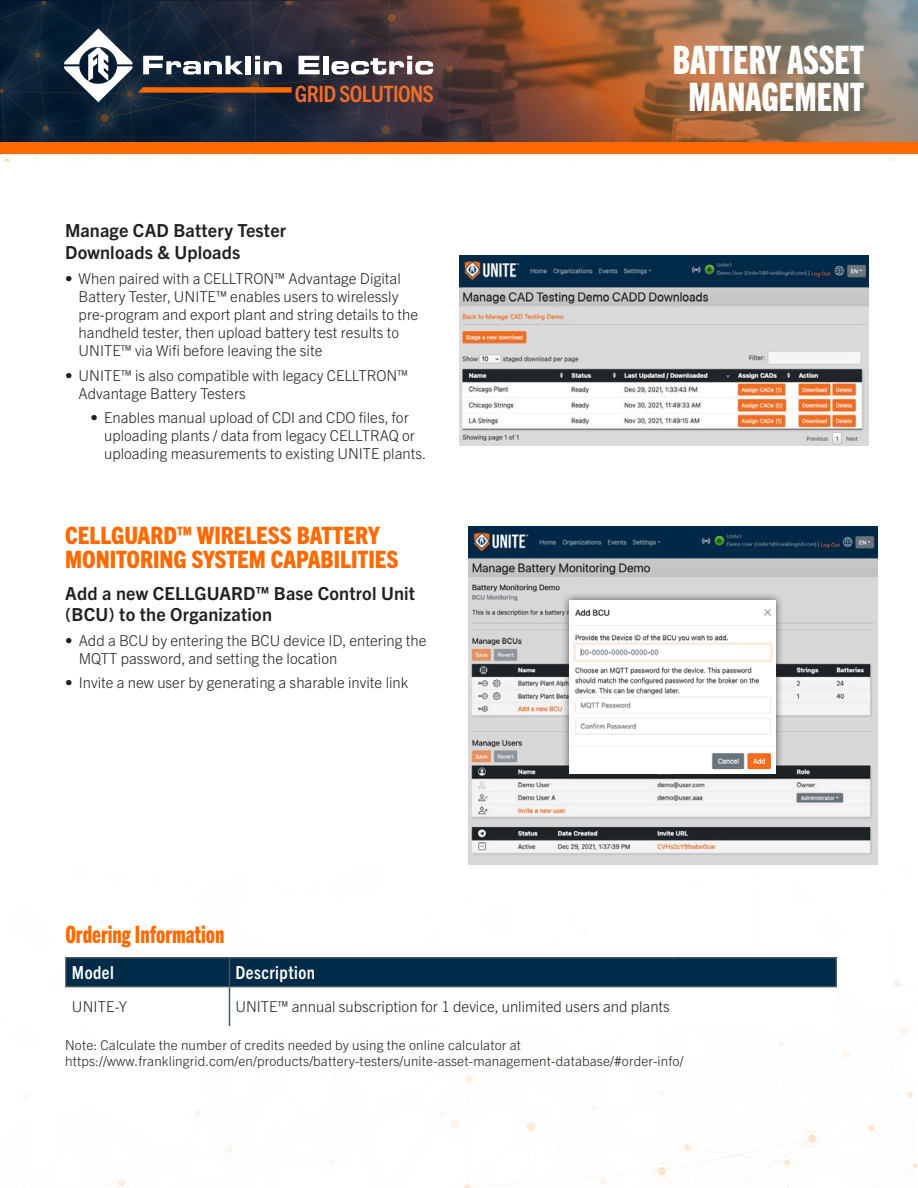
<style>
.page{position:relative;width:918px;height:1188px;background:#fff}
.page>*{position:absolute;margin:0;border:0;box-sizing:border-box;transform-origin:0 0}
.First_Paragraph_Sellsheet{font:39.3px/36.8px "Trade Gothic Next LT Pro Hv Cm";color:#fff;text-align:center}
.First_Paragraph_Sellsheet-2{font:800 condensed 24px/24px "Trade Gothic Next LT Pro";color:#ff6a00}
.First_Paragraph_Sellsheet-3{font:24px "Trade Gothic Next LT Pro Hv Cm";color:#ff6a00}
.t1{font:700 condensed 22.5px "Trade Gothic Next LT Pro";letter-spacing:-.025em;color:#f36c24}
.t2{font:700 18px/21px "Trade Gothic Next LT Pro";letter-spacing:.01em;color:#231f20}
.First_Paragraph_Sellsheet-4{font:700 condensed 18px "Trade Gothic Next LT Pro";letter-spacing:.025em;color:#fff}
.First_Paragraph_Sellsheet-5{font:300 15px/18px "Trade Gothic Next LT Pro";color:#231f20}
.First_Paragraph_Sellsheet-6{font:300 13.5px "Trade Gothic Next LT Pro";letter-spacing:.01em;color:#231f20}
</style>
<div class="page">
<svg style="left:293px;top:1px;width:625px;height:161px;background:#795a4c"></svg>
<svg style="left:381px;top:125px;width:9px;height:9px"></svg>
<svg style="left:447px;top:66px;width:6px;height:7px"></svg>
<svg style="left:619px;top:9px;width:9px;height:9px"></svg>
<svg style="left:550px;top:90px;width:368px;height:72px;background:#a77b5d"></svg>
<svg style="left:787px;top:65px;width:18px;height:18px"></svg>
<svg style="left:383px;top:9px;width:18px;height:18px"></svg>
<svg style="left:299px;top:56px;width:21px;height:22px"></svg>
<div style="left:323px;top:56px;width:5px;height:18px;background:#fff"></div>
<svg style="left:331px;top:56px;width:102px;height:19px"></svg>
<svg style="left:0;top:0;width:293px;height:162px;background:#343f4c"></svg>
<div style="left:0;top:143px;width:918px;height:11px;background:#ff6a00"></div>
<svg style="left:465px;top:1076px;width:8px;height:8px"></svg>
<svg style="left:527px;top:1122px;width:9px;height:10px"></svg>
<svg style="left:464px;top:1184px;width:6px;height:4px"></svg>
<svg style="left:194px;top:1110px;width:7px;height:7px"></svg>
<svg style="left:113px;top:1179px;width:15px;height:9px"></svg>
<svg style="left:661px;top:981px;width:257px;height:207px"></svg>
<svg style="left:842px;top:1050px;width:8px;height:9px"></svg>
<svg style="left:803px;top:1130px;width:18px;height:18px"></svg>
<svg style="left:653px;top:1162px;width:18px;height:18px"></svg>
<img style="left:468px;top:526px;width:410px;height:339px">
<div style="left:562px;top:592px;width:222px;height:189px;background:#231f20;opacity:.75"></div>
<img style="left:570px;top:600px;width:206px;height:173px">
<img style="left:459px;top:256px;width:409px;height:190px">
<hr style="left:65px;top:957px;width:164px;height:2px;background:#45555f">
<hr style="left:65px;top:959px;width:2px;height:27px;background:#45555f">
<hr style="left:65px;top:986px;width:164px;height:1px;background:#45555f">
<svg style="left:66px;top:957px;width:772px;height:76px"></svg>
<hr style="left:229px;top:987px;width:1px;height:39px;background:#45555f">
<h3 class="t1" style="left:295px;top:79px;width:140px">GRID SOLUTIONS</h3>
<p class="t2" style="left:65px;top:219px;width:223px;line-height:21.6px">Manage CAD Battery Tester<br>Downloads &amp; Uploads</p>
<p class="First_Paragraph_Sellsheet-5" style="left:79px;top:268px;width:341px;text-indent:-14px">• When paired with a CELLTRON™ Advantage Digital Battery Tester, UNITE™ enables users to wirelessly pre-program and export plant and string details to the handheld tester, then upload battery test results to UNITE™ via Wifi before leaving the site</p>
<p class="First_Paragraph_Sellsheet-5" style="left:79px;top:365px;width:331px;text-indent:-14px">• UNITE™ is also compatible with legacy CELLTRON™<br>Advantage Battery Testers</p>
<p class="First_Paragraph_Sellsheet-5" style="left:104px;top:408px;width:324px;text-indent:-14px">• Enables manual upload of CDI and CDO files, for uploading plants / data from legacy CELLTRAQ or uploading measurements to existing UNITE plants.</p>
<p class="First_Paragraph_Sellsheet-2" style="left:65px;top:522px;width:335px">CELLGUARD™ WIRELESS BATTERY<br>MONITORING SYSTEM CAPABILITIES</p>
<p class="t2" style="left:65px;top:582px;width:351px">Add a new CELLGUARD™ Base Control Unit (BCU) to the Organization</p>
<p class="First_Paragraph_Sellsheet-5" style="left:79px;top:630px;width:349px;text-indent:-14px">• Add a BCU by entering the BCU device ID, entering the<br>MQTT password, and setting the location</p>
<p class="First_Paragraph_Sellsheet-5" style="left:65px;top:673px;width:345px">• Invite a new user by generating a sharable invite link</p>
<p class="First_Paragraph_Sellsheet" style="left:673px;top:39px;width:193px">BATTERY ASSET<br>MANAGEMENT</p>
<p class="First_Paragraph_Sellsheet-3" style="left:65px;top:918px;width:161px">Ordering Information</p>
<p class="First_Paragraph_Sellsheet-4" style="left:72px;top:960px;width:44px">Model</p>
<p class="First_Paragraph_Sellsheet-4" style="left:236px;top:960px;width:81px">Description</p>
<p class="First_Paragraph_Sellsheet-5" style="left:72px;top:997px;width:57px">UNITE-Y</p>
<p class="First_Paragraph_Sellsheet-5" style="left:236px;top:997px;width:436px">UNITE™ annual subscription for 1 device, unlimited users and plants</p>
<p class="First_Paragraph_Sellsheet-6" style="left:65px;top:1036px;width:457px">Note: Calculate the number of credits needed by using the online calculator at</p>
<p class="First_Paragraph_Sellsheet-6" style="left:65px;top:1052px;width:620px">https://www.franklingrid.com/en/products/battery-testers/unite-asset-management-database/#order-info/</p>
</div>
